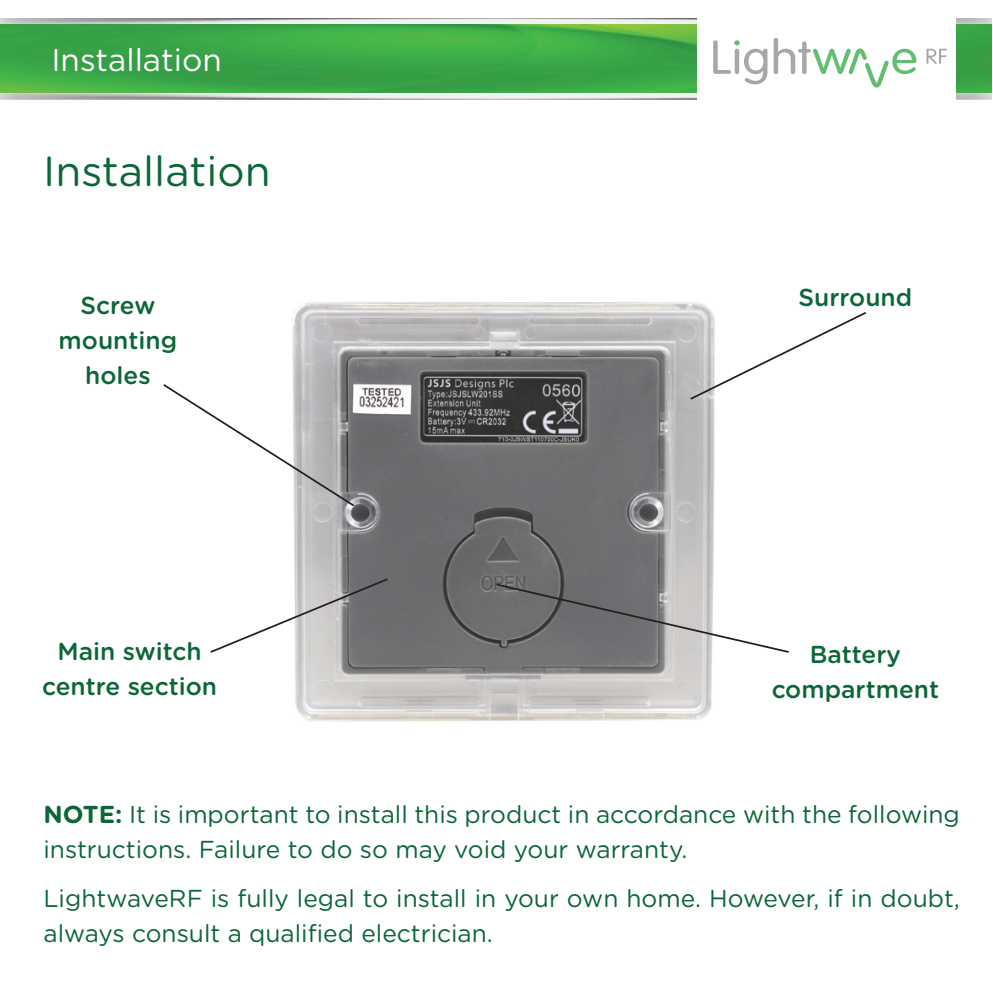
<style>
.page{position:relative;width:993px;height:993px;background:#fff}
.page>*{position:absolute;margin:0;border:0;box-sizing:border-box;transform-origin:0 0}
.t1{font:42px "Gotham Rounded";color:#0c6638}
.t2{font:31.5px "Gotham Rounded";color:#fff}
.t3{font:24.5px/35px "Gotham Rounded";color:#0c6638}
.t4{font:500 24.5px/35px "Gotham Rounded";color:#0c6638;text-align:center}
.s1{font-weight:700}
</style>
<div class="page">
<img style="left:292px;top:302px;width:423px;height:420px">
<svg style="left:688px;top:310px;width:179px;height:91px"></svg>
<svg style="left:494px;top:582px;width:295px;height:72px"></svg>
<svg style="left:163px;top:382px;width:193px;height:126px"></svg>
<svg style="left:210px;top:576px;width:179px;height:78px"></svg>
<img style="left:0;top:92px;width:991px;height:8px">
<img style="left:0;top:18px;width:991px;height:7px">
<img style="left:0;top:25px;width:991px;height:67px">
<div style="left:696px;top:8px;width:259px;height:103px;background:#fff"></div>
<svg style="left:713px;top:40px;width:54px;height:44px"></svg>
<svg style="left:773px;top:38px;width:143px;height:50px"></svg>
<svg style="left:926px;top:49px;width:20px;height:15px"></svg>
<p class="t2" style="left:51px;top:38px;width:172px">Installation</p>
<h1 class="t1" style="left:43px;top:142px;width:229px">Installation</h1>
<p class="t4" style="left:59px;top:286px;width:120px">Screw mounting holes</p>
<p class="t4" style="left:798px;top:279px;width:115px">Surround</p>
<p class="t4" style="left:42px;top:632px;width:176px">Main switch centre section</p>
<p class="t4" style="left:771px;top:635px;width:169px">Battery compartment</p>
<p class="t3" style="left:43px;top:795px;width:917px"><span class="s1">NOTE:</span> It is important to install this product in accordance with the following instructions. Failure to do so may void your warranty.</p>
<p class="t3" style="left:43px;top:879px;width:917px">LightwaveRF is fully legal to install in your own home. However, if in doubt, always consult a qualified electrician.</p>
</div>
